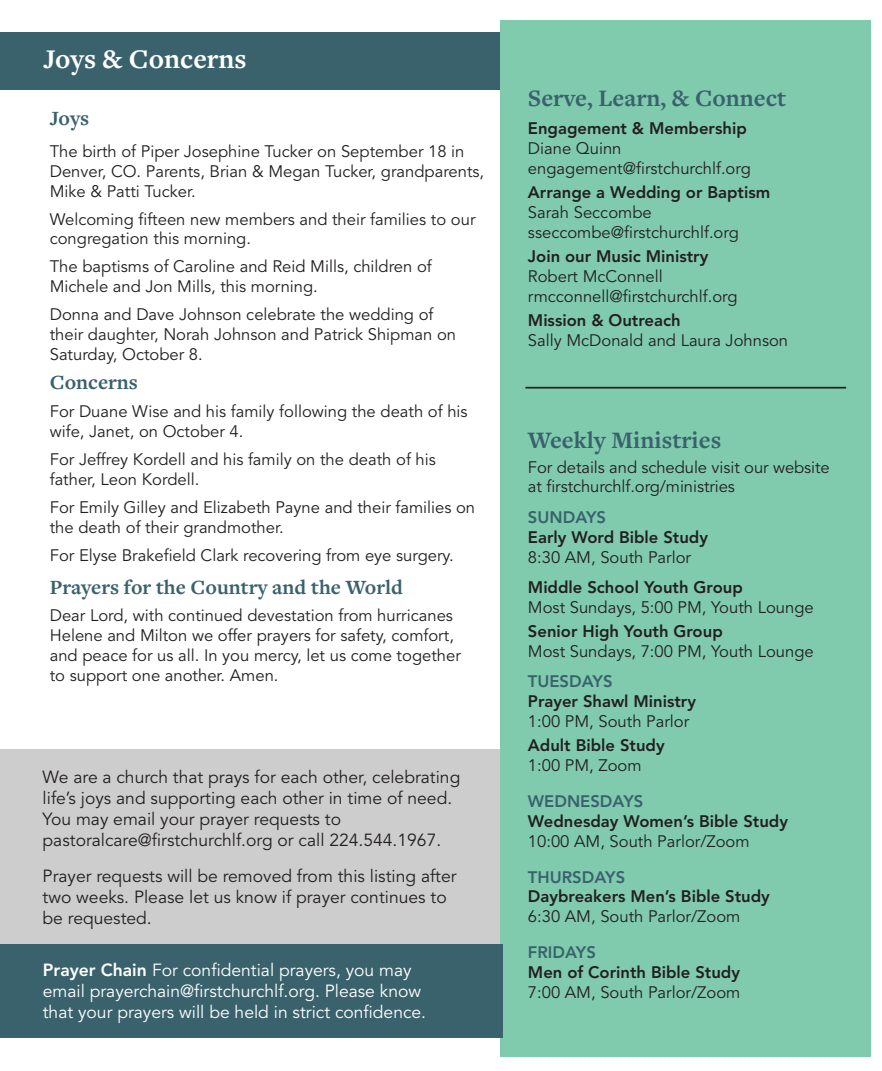
<style>
.page{position:relative;width:882px;height:1071px;background:#fff}
.page>*{position:absolute;margin:0;border:0;box-sizing:border-box;transform-origin:0 0}
.page_heading{font:700 28px "Freight Text Pro";color:#fff}
.liturgy_heading{font:700 24.5px "Freight Text Pro";color:#3a626d}
.liturgy_heading-2{font:700 21px "Freight Text Pro";color:#3a626d}
.t1{font:17.5px/21px "Avenir LT Std";color:#231f20}
.t2{font:17.5px/21px "Avenir LT Std";color:#fff}
.Announcement_body{font:16.62px/19.9px "Avenir LT Std";color:#231f20}
.Announcement_body-2{font:800 16.62px/19.9px "Avenir LT Std";color:#231f20}
.s1{font-weight:800}
.s2{color:#3a626d}
.s3{font-weight:400}
.s4{font-weight:800;color:#3a626d}
</style>
<div class="page">
<div style="left:0;top:32px;width:502px;height:57px;background:#3a626d"></div>
<div style="left:0;top:750px;width:502px;height:194px;background:#cdcdce"></div>
<div style="left:500px;top:21px;width:371px;height:1036px;background:#80cbae"></div>
<hr style="left:525px;top:387px;width:321px;height:2px;background:#231f20">
<div style="left:0;top:944px;width:502px;height:94px;background:#3a626d"></div>
<p class="page_heading" style="left:43px;top:40px;width:205px">Joys &amp; Concerns</p>
<p class="liturgy_heading-2" style="left:50px;top:104px;width:41px">Joys</p>
<p class="Announcement_body" style="left:50px;top:142px;width:436px">The birth of Piper Josephine Tucker on September 18 in<br>Denver, CO. Parents, Brian &amp; Megan Tucker, grandparents,<br>Mike &amp; Patti Tucker.</p>
<p class="Announcement_body" style="left:50px;top:209px;width:427px">Welcoming fifteen new members and their families to our congregation this morning.</p>
<p class="Announcement_body" style="left:50px;top:257px;width:384px">The baptisms of Caroline and Reid Mills, children of<br>Michele and Jon Mills, this morning.</p>
<p class="Announcement_body" style="left:50px;top:305px;width:408px">Donna and Dave Johnson celebrate the wedding of their daughter, Norah Johnson and Patrick Shipman on<br>Saturday, October 8.</p>
<p class="liturgy_heading-2" style="left:50px;top:369px;width:90px">Concerns</p>
<p class="Announcement_body" style="left:50px;top:402px;width:419px">For Duane Wise and his family following the death of his wife, Janet, on October 4.</p>
<p class="Announcement_body" style="left:50px;top:450px;width:388px">For Jeffrey Kordell and his family on the death of his father, Leon Kordell.</p>
<p class="Announcement_body" style="left:50px;top:498px;width:427px">For Emily Gilley and Elizabeth Payne and their families on the death of their grandmother.</p>
<p class="Announcement_body" style="left:50px;top:545px;width:405px">For Elyse Brakefield Clark recovering from eye surgery.</p>
<p class="liturgy_heading-2" style="left:50px;top:573px;width:355px">Prayers for the Country and the World</p>
<p class="Announcement_body" style="left:50px;top:606px;width:413px">Dear Lord, with continued devestation from hurricanes Helene and Milton we offer prayers for safety, comfort, and peace for us all. In you mercy, let us come together to support one another. Amen.</p>
<p class="t1" style="left:43px;top:766px;width:419px">We are a church that prays for each other, celebrating life’s joys and supporting each other in time of need.<br>You may email your prayer requests to pastoralcare@firstchurchlf.org or call 224.544.1967.</p>
<p class="t1" style="left:43px;top:866px;width:416px">Prayer requests will be removed from this listing after two weeks. Please let us know if prayer continues to be requested.</p>
<p class="t2" style="left:43px;top:960px;width:385px"><span class="s1">Prayer Chain</span> For confidential prayers, you may email prayerchain@firstchurchlf.org. Please know that your prayers will be held in strict confidence.</p>
<p class="liturgy_heading" style="left:528px;top:82px;width:260px">Serve, Learn, &amp; Connect</p>
<p class="Announcement_body" style="left:528px;top:119px;width:224px"><span class="s1">Engagement &amp; Membership<br></span>Diane Quinn engagement@firstchurchlf.org</p>
<p class="Announcement_body" style="left:528px;top:183px;width:244px"><span class="s1">Arrange a Wedding or Baptism<br></span>Sarah Seccombe sseccombe@firstchurchlf.org</p>
<p class="Announcement_body" style="left:528px;top:247px;width:211px"><span class="s1">Join our Music Ministry<br></span>Robert McConnell rmcconnell@firstchurchlf.org</p>
<p class="Announcement_body" style="left:528px;top:311px;width:262px"><span class="s1">Mission &amp; Outreach<br></span>Sally McDonald and Laura Johnson</p>
<p class="liturgy_heading" style="left:528px;top:424px;width:195px">Weekly Ministries</p>
<p class="Announcement_body" style="left:528px;top:457px;width:303px">For details and schedule visit our website at firstchurchlf.org/ministries</p>
<p class="Announcement_body-2" style="left:528px;top:507px;width:182px"><span class="s2">SUNDAYS<br></span>Early Word Bible Study<br><span class="s3">8:30 AM, South Parlor</span></p>
<p class="Announcement_body" style="left:528px;top:578px;width:287px"><span class="s1">Middle School Youth Group<br></span>Most Sundays, 5:00 PM, Youth Lounge</p>
<p class="Announcement_body" style="left:528px;top:622px;width:287px"><span class="s1">Senior High Youth Group<br></span>Most Sundays, 7:00 PM, Youth Lounge</p>
<p class="Announcement_body-2" style="left:528px;top:672px;width:170px"><span class="s2">TUESDAYS<br></span>Prayer Shawl Ministry<br><span class="s3">1:00 PM, South Parlor</span></p>
<p class="Announcement_body-2" style="left:528px;top:736px;width:138px">Adult Bible Study<br><span class="s3">1:00 PM, Zoom</span></p>
<p class="Announcement_body-2" style="left:528px;top:791px;width:262px"><span class="s2">WEDNESDAYS<br></span>Wednesday Women’s Bible Study<br><span class="s3">10:00 AM, South Parlor/Zoom</span></p>
<p class="Announcement_body-2" style="left:528px;top:867px;width:244px"><span class="s2">THURSDAYS<br></span>Daybreakers Men’s Bible Study<br><span class="s3">6:30 AM, South Parlor/Zoom</span></p>
<p class="Announcement_body" style="left:528px;top:943px;width:214px"><span class="s4">FRIDAYS<br></span><span class="s1">Men of Corinth Bible Study<br></span>7:00 AM, South Parlor/Zoom</p>
</div>
